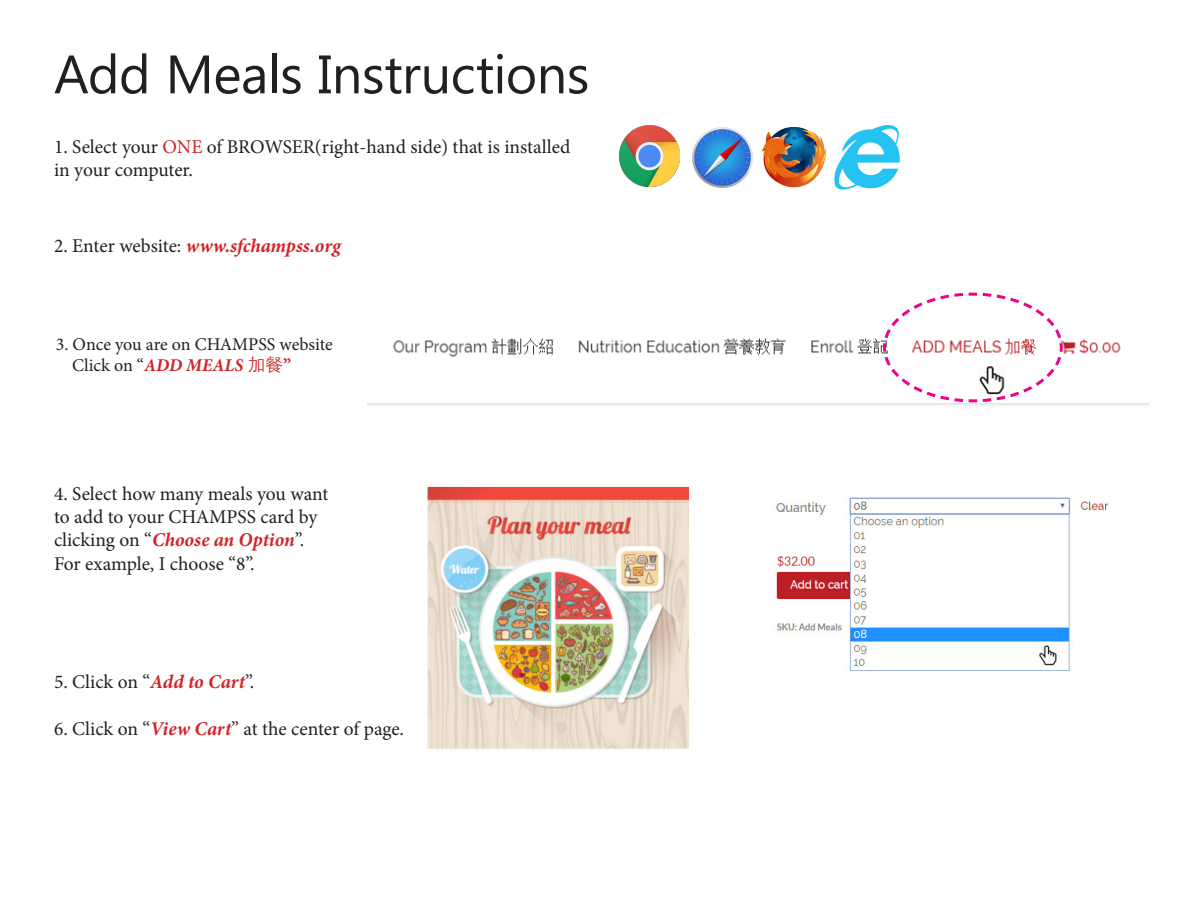
<style>
.page{position:relative;width:1188px;height:918px;background:#fff}
.page>*{position:absolute;margin:0;border:0;box-sizing:border-box;transform-origin:0 0}
.t1{font:54px "Ebrima";letter-spacing:-.015em;color:#231f20}
.body{font:19.5px/23.4px "Minion Pro";letter-spacing:-.005em;color:#231f20}
.t2{font:italic 700 19.5px "Minion Pro";letter-spacing:-.005em;color:#d1232a}
.t3{font:18px "Minion Pro";letter-spacing:-.005em;color:#231f20}
.s1{color:#d1232a}
.s2{font-weight:400;font-style:normal;color:#231f20}
.s3{font-weight:700;font-style:italic;color:#d1232a}
.s4{font-family:"ST Heiti TC";font-weight:300;color:#d1232a}
.s5{font-weight:700;color:#d1232a}
</style>
<div class="page">
<img style="left:427px;top:486px;width:682px;height:263px">
<img style="left:367px;top:338px;width:781px;height:68px">
<svg style="left:882px;top:292px;width:182px;height:112px"></svg>
<img style="left:679px;top:127px;width:74px;height:61px">
<img style="left:834px;top:124px;width:66px;height:66px">
<img style="left:619px;top:125px;width:60px;height:62px">
<img style="left:762px;top:127px;width:64px;height:61px">
<p class="t1" style="left:54px;top:36px;width:537px">Add Meals Instructions</p>
<p class="body" style="left:54px;top:135px;width:518px">1. Select your <span class="s1">ONE</span> of BROWSER(right-hand side) that is installed in your computer.</p>
<p class="t2" style="left:54px;top:232px;width:288px"><span class="s2">2. Enter website:</span> www.sfchampss.org</p>
<p class="t3" style="left:56px;top:332px;width:278px">3. Once you are on CHAMPSS website</p>
<p class="t3" style="left:72px;top:353px;width:220px">Click on “<span class="s3">ADD MEALS</span> <span class="s4">加餐</span><span class="s5">”</span></p>
<p class="body" style="left:54px;top:482px;width:276px">4. Select how many meals you want to add to your CHAMPSS card by clicking on “<span class="s3">Choose an Option</span>”.</p>
<p class="body" style="left:54px;top:552px;width:202px">For example, I choose “8”.</p>
<p class="body" style="left:54px;top:671px;width:202px">5. Click on “<span class="s3">Add to Cart</span>”.</p>
<p class="body" style="left:54px;top:717px;width:352px">6. Click on “<span class="s3">View Cart</span>” at the center of page.</p>
</div>
